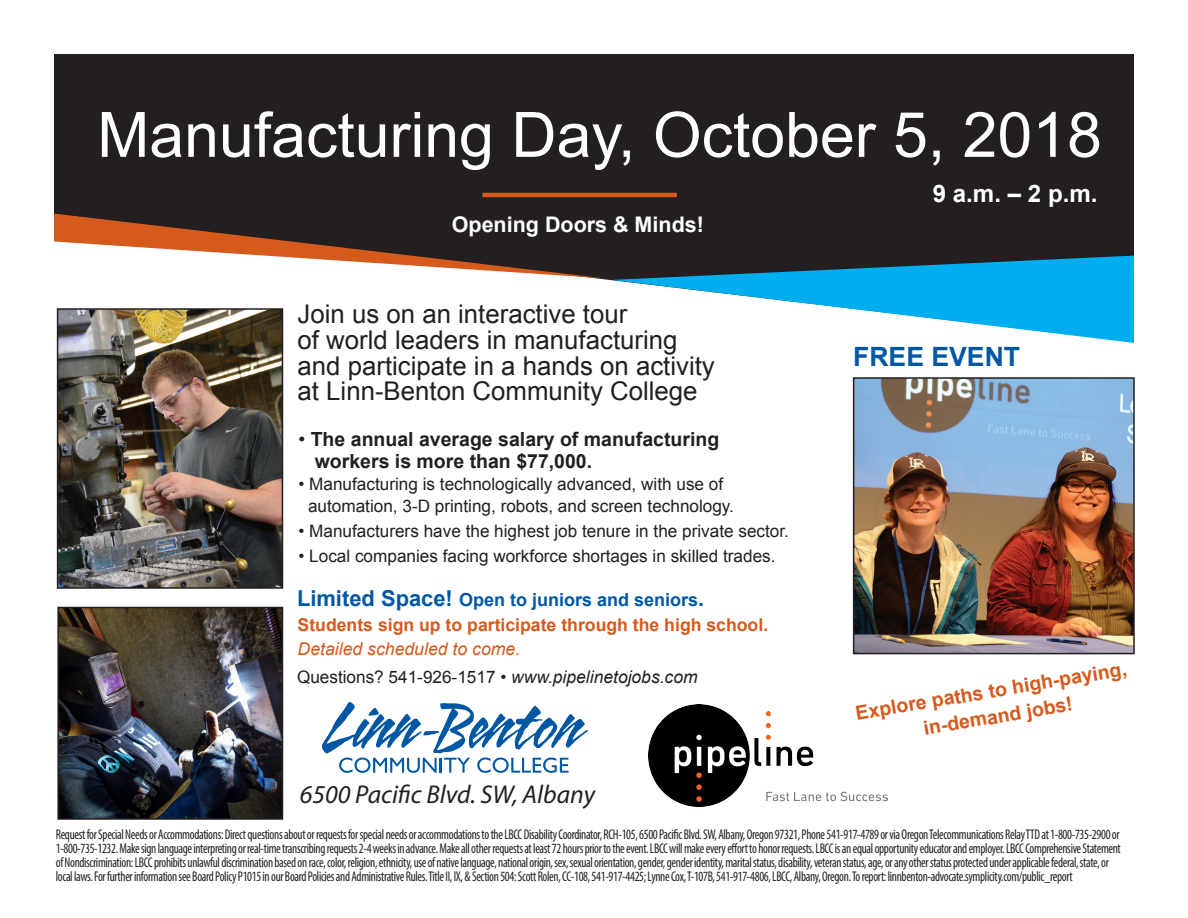
<style>
.page{position:relative;width:1188px;height:918px;background:#fff}
.page>*{position:absolute;margin:0;border:0;box-sizing:border-box;transform-origin:0 0}
.t1{font:62.55px "Arial";color:#fff}
.t2{font:700 26.55px "Arial";color:#0057a4}
.t3{font:25.8px "Arial";color:#231f20}
.t4{font:italic 25.8px "Myriad Pro";color:#231f20}
.t5{font:italic 700 condensed 25.5px "Myriad Pro";color:#fff}
.t6{font:700 24.15px "Arial";color:#fff}
.t7{font:700 21.45px "Arial";color:#fff}
.t8{font:700 19.5px "Arial";color:#231f20}
.t9{font:700 19.5px "Arial";color:#d75a1d}
.t10{font:700 18px "Arial";color:#0057a4}
.t11{font:700 17.7px "Arial";color:#d75a1d}
.t12{font:italic 17.7px "Arial";color:#d75a1d}
.t13{font:17.25px "Arial";color:#231f20}
.t14{font:17.1px "Arial";color:#231f20}
.t15{font:condensed 14.1px/14.1px "Myriad Pro";letter-spacing:-.025em;color:#231f20;scale:.9 1}
.s1{font-weight:400}
.s2{font-size:21.9px}
.s3{font-style:italic;font-size:17.55px}
</style>
<div class="page">
<div style="left:54px;top:54px;width:1080px;height:160px;background:#231f20"></div>
<img style="left:649px;top:705px;width:239px;height:101px">
<svg style="left:322px;top:702px;width:266px;height:71px"></svg>
<svg style="left:54px;top:192px;width:1080px;height:150px;fill:#231f20"></svg>
<svg style="left:612px;top:256px;width:522px;height:87px"></svg>
<hr style="left:482px;top:193px;width:195px;height:4px;background:#d75a1d">
<svg style="left:54px;top:214px;width:551px;height:64px"></svg>
<img style="left:60px;top:311px;width:220px;height:275px">
<div style="left:57px;top:308px;width:226px;height:281px;border:2px solid #231f20"></div>
<img style="left:60px;top:610px;width:220px;height:207px">
<div style="left:57px;top:607px;width:226px;height:213px;border:2px solid #231f20"></div>
<img style="left:856px;top:380px;width:276px;height:271px">
<div style="left:853px;top:377px;width:282px;height:277px;border:2px solid #231f20"></div>
<p class="t1" style="left:97px;top:94px;width:1006px">Manufacturing Day, October 5, 2018</p>
<p class="t5" style="left:847px;top:163px;width:252px;rotate:-10deg">Explore paths to high-paying,</p>
<p class="t5" style="left:909px;top:182px;width:140px;rotate:-10deg">in-demand jobs!</p>
<p class="t6" style="left:933px;top:178px;width:166px">9 a.m. – 2 p.m.</p>
<p class="t7" style="left:452px;top:210px;width:254px">Opening Doors &amp; Minds!</p>
<p class="t3" style="left:298px;top:297px;width:331px">Join us on an interactive tour</p>
<p class="t3" style="left:298px;top:323px;width:381px">of world leaders in manufacturing</p>
<p class="t3" style="left:298px;top:349px;width:419px">and participate in a hands on activity</p>
<p class="t3" style="left:298px;top:374px;width:402px">at Linn-Benton Community College</p>
<p class="t8" style="left:298px;top:427px;width:422px"><span class="s1">•</span> The annual average salary of manufacturing</p>
<p class="t8" style="left:315px;top:448px;width:279px">workers is more than $77,000.</p>
<p class="t14" style="left:298px;top:473px;width:426px">• Manufacturing is technologically advanced, with use of</p>
<p class="t14" style="left:308px;top:495px;width:428px">automation, 3-D printing, robots, and screen technology.</p>
<p class="t14" style="left:298px;top:520px;width:492px">• Manufacturers have the highest job tenure in the private sector.</p>
<p class="t14" style="left:298px;top:545px;width:479px">• Local companies facing workforce shortages in skilled trades.</p>
<p class="t10" style="left:297px;top:588px;width:409px"><span class="s2">Limited Space!</span> Open to juniors and seniors<span class="s2">.</span></p>
<p class="t2" style="left:853px;top:340px;width:168px">FREE EVENT</p>
<p class="t11" style="left:298px;top:613px;width:472px">Students sign up to participate through the high school.</p>
<p class="t12" style="left:298px;top:637px;width:224px">Detailed scheduled to come.</p>
<p class="t13" style="left:297px;top:666px;width:402px">Questions? 541-926-1517 • <span class="s3">www.pipelinetojobs.com</span></p>
<p class="t9" style="left:854px;top:700px;width:276px;rotate:-9deg">Explore paths to high-paying,</p>
<p class="t9" style="left:922px;top:715px;width:152px;rotate:-9deg">in-demand jobs!</p>
<p class="t4" style="left:300px;top:778px;width:297px">6500 Pacific Blvd. SW, Albany</p>
<p class="t15" style="left:56px;top:827px;width:1185px">Request for Special Needs or Accommodations: Direct questions about or requests for special needs or accommodations to the LBCC Disability Coordinator, RCH-105, 6500 Pacific Blvd. SW, Albany, Oregon 97321, Phone 541-917-4789 or via Oregon Telecommunications Relay TTD at 1-800-735-2900 or 1-800-735-1232. Make sign language interpreting or real-time transcribing requests 2-4 weeks in advance. Make all other requests at least 72 hours prior to the event. LBCC will make every effort to honor requests. LBCC is an equal opportunity educator and employer. LBCC Comprehensive Statement of Nondiscrimination: LBCC prohibits unlawful discrimination based on race, color, religion, ethnicity, use of native language, national origin, sex, sexual orientation, gender, gender identity, marital status, disability, veteran status, age, or any other status protected under applicable federal, state, or local laws. For further information see Board Policy P1015 in our Board Policies and Administrative Rules. Title II, IX, &amp; Section 504: Scott Rolen, CC-108, 541-917-4425; Lynne Cox, T-107B, 541-917-4806, LBCC, Albany, Oregon. To report: linnbenton-advocate.symplicity.com/public_report</p>
</div>
